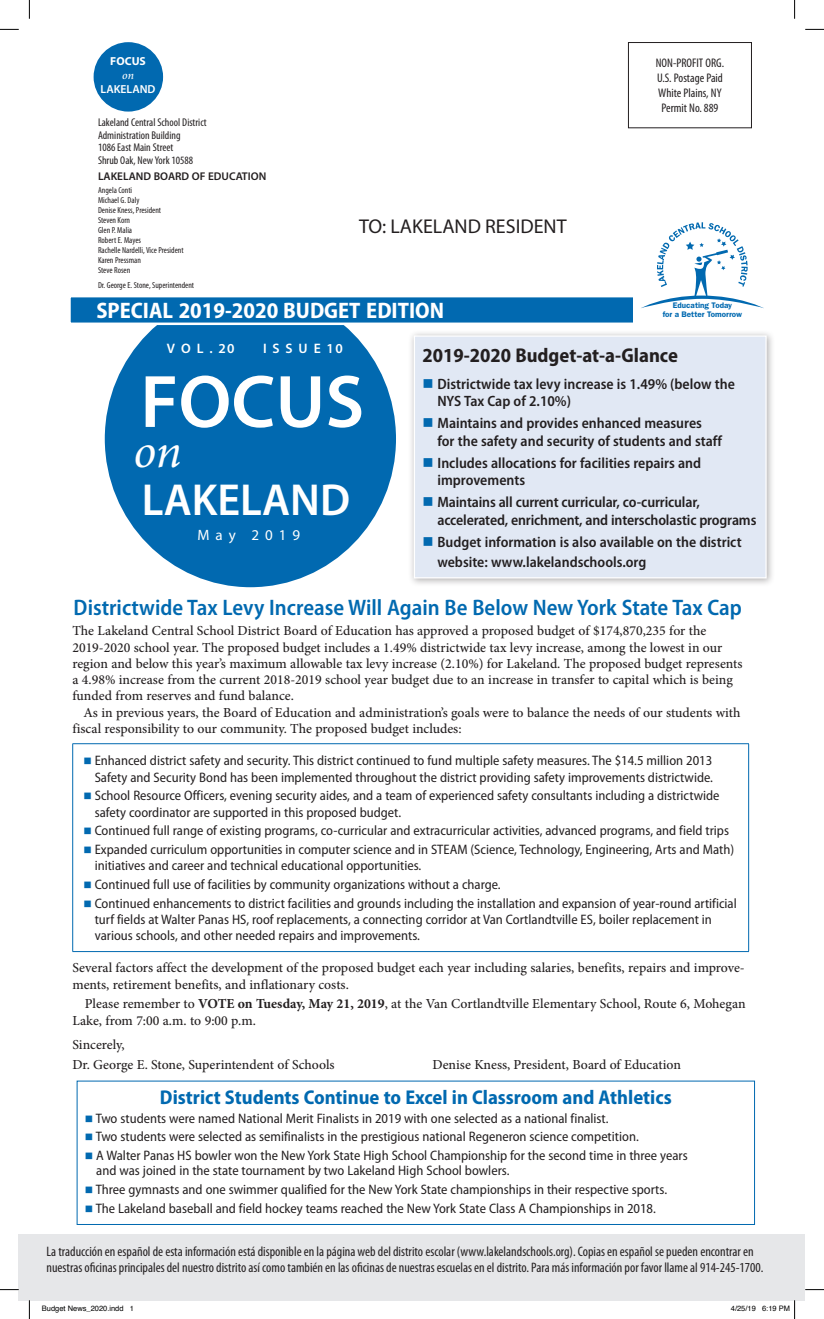
<style>
.page{position:relative;width:824px;height:1319px;background:#fff}
.page>*{position:absolute;margin:0;border:0;box-sizing:border-box;transform-origin:0 0}
.t1{font:600 75px "Myriad Pro";color:#fff}
.t2{font:italic 48.75px "Minion Pro";color:#fff}
.t3{font:600 45px "Myriad Pro";color:#fff}
.t4{font:600 semi-condensed 22.5px "Myriad Pro";color:#0169b0}
.t5{font:700 semi-condensed 22.5px "Myriad Pro";color:#fff}
.t6{font:700 semi-condensed 20px "Myriad Pro";color:#0169b0}
.t7{font:700 semi-condensed 20px "Myriad Pro";color:#231f20}
.t8{font:20px "Myriad Pro";color:#231f20}
.t9{font:600 semi-condensed 15px/17.5px "Myriad Pro";color:#231f20}
.t10{font:15px "Myriad Pro";letter-spacing:.4em;color:#fff}
.t11{font:semi-condensed 13.75px/16.2px "Myriad Pro";color:#231f20}
.t12{font:500 13.75px/16.2px "Minion Pro";color:#231f20}
.t13{font:condensed 13.75px/16.5px "Myriad Pro";color:#231f20}
.t14{font:600 13.75px "Myriad Pro";color:#fff}
.t15{font:condensed 12.5px/15px "Myriad Pro";color:#231f20;text-align:center}
.t16{font:600 11.62px/14px "Myriad Pro";color:#fff;text-align:center}
.t17{font:condensed 11.25px/12.5px "Myriad Pro";color:#231f20}
.t18{font:600 11.25px "Myriad Pro";color:#231f20}
.t19{font:condensed 8.75px/10px "Myriad Pro";color:#231f20}
.t20{font:600 8.12px/8.4px "Franklin Gothic";color:#0169b0;text-align:center}
.t21{font:7.5px "Helvetica";color:#000}
.s1{font-weight:700}
.s2{font-family:"Minion Pro";font-weight:500;font-style:italic}
.s3{color:#0169b0}
</style>
<div class="page">
<div style="left:408px;top:330px;width:367px;height:257px;background:#231f20;opacity:.35"></div>
<div style="left:414px;top:336px;width:352px;height:242px;background:#e1e8f4"></div>
<div style="left:19px;top:1234px;width:786px;height:66px;background:#e6e7e9"></div>
<svg style="left:794px;top:0;width:1px;height:19px"></svg>
<svg style="left:29px;top:0;width:1px;height:19px"></svg>
<svg style="left:805px;top:29px;width:19px;height:1px"></svg>
<svg style="left:0;top:29px;width:19px;height:1px"></svg>
<svg style="left:794px;top:1300px;width:1px;height:19px"></svg>
<svg style="left:29px;top:1300px;width:1px;height:19px"></svg>
<svg style="left:805px;top:1289px;width:19px;height:1px"></svg>
<svg style="left:0;top:1289px;width:19px;height:1px"></svg>
<div style="left:628px;top:42px;width:124px;height:86px;border:1px solid #231f20"></div>
<div style="left:77px;top:1081px;width:678px;height:144px;border:1px solid #0169b0"></div>
<hr style="left:72px;top:951px;width:677px;height:1px;background:#0169b0">
<hr style="left:748px;top:744px;width:1px;height:207px;background:#0169b0">
<hr style="left:72px;top:744px;width:1px;height:207px;background:#0169b0">
<hr style="left:72px;top:743px;width:677px;height:1px;background:#0169b0">
<div style="left:94px;top:42px;width:69px;height:70px;background:#0169b0;border-radius:50%"></div>
<div style="left:105px;top:290px;width:291px;height:297px;background:#0169b0;border-radius:50%"></div>
<div style="left:69px;top:296px;width:568px;height:28px;background:#0169b0"></div>
<div style="left:68px;top:295px;width:570px;height:30px;border:2px solid #fff"></div>
<div style="left:414px;top:335px;width:352px;height:243px;border:1px solid #fff"></div>
<div style="left:633px;top:217px;width:132px;height:106px;background:#fff"></div>
<svg style="left:641px;top:222px;width:123px;height:86px"></svg>
<div style="left:208px;top:272px;width:91px;height:24px;background:#fff"></div>
<p class="t16" style="left:101px;top:54px;width:56px"><span class="s1">FOCUS<br></span><span class="s2">on<br></span>LAKELAND</p>
<p class="t15" style="left:656px;top:56px;width:70px">NON-PROFIT ORG.<br>U.S. Postage Paid<br>White Plains, NY<br>Permit No. 889</p>
<p class="t17" style="left:98px;top:116px;width:110px">Lakeland Central School District<br>Administration Building<br>1086 East Main Street<br>Shrub Oak, New York 10588</p>
<p class="t18" style="left:98px;top:169px;width:170px">LAKELAND BOARD OF EDUCATION</p>
<p class="t19" style="left:98px;top:185px;width:87px">Angela Conti<br>Michael G. Daly<br>Denise Kness, President<br>Steven Korn<br>Glen P. Malia<br>Robert E. Mayes<br>Rachelle Nardelli, Vice President<br>Karen Pressman<br>Steve Rosen</p>
<p class="t19" style="left:98px;top:280px;width:98px">Dr. George E. Stone, Superintendent</p>
<p class="t8" style="left:359px;top:214px;width:209px">TO: LAKELAND RESIDENT</p>
<p class="t20" style="left:663px;top:301px;width:81px">Educating Today<br>for a Better Tomorrow</p>
<p class="t5" style="left:96px;top:298px;width:349px">SPECIAL 2019-2020 BUDGET EDITION</p>
<p class="t7" style="left:422px;top:344px;width:257px">2019-2020 Budget-at-a-Glance</p>
<p class="t9" style="left:437px;top:375px;width:299px;text-indent:-15px"><span class="s3">■</span> Districtwide tax levy increase is 1.49% (below the<br>NYS Tax Cap of 2.10%)</p>
<p class="t9" style="left:437px;top:414px;width:286px;text-indent:-15px"><span class="s3">■</span> Maintains and provides enhanced measures for the safety and security of students and staff</p>
<p class="t9" style="left:437px;top:454px;width:265px;text-indent:-15px"><span class="s3">■</span> Includes allocations for facilities repairs and improvements</p>
<p class="t9" style="left:437px;top:493px;width:320px;text-indent:-15px"><span class="s3">■</span> Maintains all current curricular, co-curricular, accelerated, enrichment, and interscholastic programs</p>
<p class="t9" style="left:437px;top:531px;width:306px;line-height:20px;text-indent:-15px"><span class="s3">■</span> Budget information is also available on the district website: www.lakelandschools.org</p>
<p class="t14" style="left:167px;top:339px;width:69px">V O L . 20</p>
<p class="t14" style="left:263px;top:339px;width:81px">I S S U E 10</p>
<p class="t1" style="left:140px;top:354px;width:225px">FOCUS</p>
<p class="t2" style="left:133px;top:419px;width:50px">on</p>
<p class="t3" style="left:142px;top:471px;width:210px">LAKELAND</p>
<p class="t10" style="left:197px;top:525px;width:104px">May 2019</p>
<p class="t4" style="left:74px;top:593px;width:670px">Districtwide Tax Levy Increase Will Again Be Below New York State Tax Cap</p>
<p class="t12" style="left:72px;top:623px;width:635px">The Lakeland Central School District Board of Education has approved a proposed budget of $174,870,235 for the</p>
<p class="t12" style="left:72px;top:639px;width:651px">2019-2020 school year. The proposed budget includes a 1.49% districtwide tax levy increase, among the lowest in our</p>
<p class="t12" style="left:72px;top:655px;width:671px">region and below this year’s maximum allowable tax levy increase (2.10%) for Lakeland. The proposed budget represents</p>
<p class="t12" style="left:72px;top:671px;width:662px">a 4.98% increase from the current 2018-2019 school year budget due to an increase in transfer to capital which is being</p>
<p class="t12" style="left:72px;top:688px;width:223px">funded from reserves and fund balance.</p>
<p class="t12" style="left:84px;top:704px;width:658px">As in previous years, the Board of Education and administration’s goals were to balance the needs of our students with</p>
<p class="t12" style="left:72px;top:720px;width:391px">fiscal responsibility to our community. The proposed budget includes:</p>
<p class="t11" style="left:83px;top:752px;width:631px;text-align:right"><span class="s3">■</span> Enhanced district safety and security. This district continued to fund multiple safety measures. The $14.5 million 2013<br>Safety and Security Bond has been implemented throughout the district providing safety improvements districtwide.</p>
<p class="t11" style="left:95px;top:787px;width:626px;text-indent:-11px"><span class="s3">■</span> School Resource Officers, evening security aides, and a team of experienced safety consultants including a districtwide safety coordinator are supported in this proposed budget.</p>
<p class="t11" style="left:83px;top:822px;width:647px"><span class="s3">■</span> Continued full range of existing programs, co-curricular and extracurricular activities, advanced programs, and field trips</p>
<p class="t11" style="left:95px;top:841px;width:641px;text-indent:-11px"><span class="s3">■</span> Expanded curriculum opportunities in computer science and in STEAM (Science, Technology, Engineering, Arts and Math) initiatives and career and technical educational opportunities.</p>
<p class="t11" style="left:83px;top:876px;width:419px"><span class="s3">■</span> Continued full use of facilities by community organizations without a charge.</p>
<p class="t11" style="left:95px;top:895px;width:643px;text-indent:-11px"><span class="s3">■</span> Continued enhancements to district facilities and grounds including the installation and expansion of year-round artificial turf fields at Walter Panas HS, roof replacements, a connecting corridor at Van Cortlandtville ES, boiler replacement in various schools, and other needed repairs and improvements.</p>
<p class="t12" style="left:72px;top:960px;width:674px">Several factors affect the development of the proposed budget each year including salaries, benefits, repairs and improve&shy;ments, retirement benefits, and inflationary costs.</p>
<p class="t12" style="left:72px;top:996px;width:674px;text-indent:12px">Please remember to <span class="s1">VOTE on Tuesday, May 21, 2019</span>, at the Van Cortlandtville Elementary School, Route 6, Mohegan<br>Lake, from 7:00 a.m. to 9:00 p.m.</p>
<p class="t12" style="left:72px;top:1035px;width:264px;line-height:19.9px">Sincerely,<br>Dr. George E. Stone, Superintendent of Schools</p>
<p class="t12" style="left:432px;top:1057px;width:250px">Denise Kness, President, Board of Education</p>
<h2 class="t6" style="left:160px;top:1086px;width:513px">District Students Continue to Excel in Classroom and Athletics</h2>
<p class="t11" style="left:85px;top:1110px;width:525px"><span class="s3">■</span> Two students were named National Merit Finalists in 2019 with one selected as a national finalist.</p>
<p class="t11" style="left:85px;top:1128px;width:555px"><span class="s3">■</span> Two students were selected as semifinalists in the prestigious national Regeneron science competition.</p>
<p class="t11" style="left:96px;top:1148px;width:593px;line-height:15px;text-indent:-11px"><span class="s3">■</span> A Walter Panas HS bowler won the New York State High School Championship for the second time in three years and was joined in the state tournament by two Lakeland High School bowlers.</p>
<p class="t11" style="left:85px;top:1181px;width:584px"><span class="s3">■</span> Three gymnasts and one swimmer qualified for the New York State championships in their respective sports.</p>
<p class="t11" style="left:85px;top:1200px;width:572px"><span class="s3">■</span> The Lakeland baseball and field hockey teams reached the New York State Class A Championships in 2018.</p>
<p class="t13" style="left:46px;top:1243px;width:718px">La traducción en español de esta información está disponible en la página web del distrito escolar (www.lakelandschools.org). Copias en español se pueden encontrar en nuestras ofcinas principales del nuestro distrito así como también en las ofcinas de nuestras escuelas en el distrito. Para más información por favor llame al 914-245-1700.</p>
<p class="t21" style="left:42px;top:1303px;width:94px">Budget News_2020.indd 1</p>
<p class="t21" style="left:731px;top:1303px;width:61px">4/25/19 6:19 PM</p>
</div>
